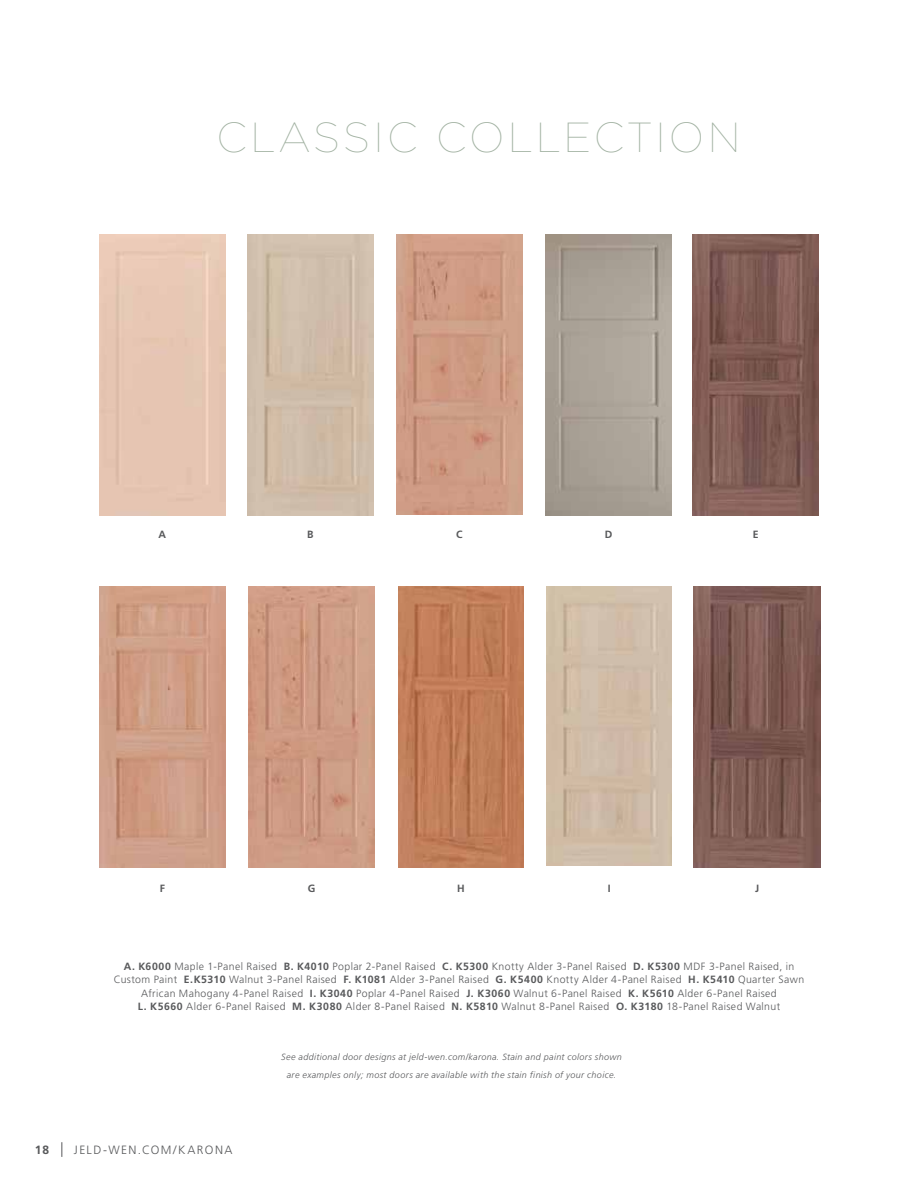
<style>
.page{position:relative;width:918px;height:1188px;background:#fff}
.page>*{position:absolute;margin:0;border:0;box-sizing:border-box;transform-origin:0 0}
.t1{font:100 42px "Gotham";letter-spacing:.08em;color:#a1b1a1}
.t2{font:300 12px "Frutiger LT Std";letter-spacing:.12em;color:#58595b}
.t3{font:700 12px "Frutiger LT Std";color:#58595b}
.t4{font:300 10.5px/13.5px "Frutiger LT Std";letter-spacing:.04em;color:#58595b;text-align:center}
.t5{font:700 10.5px "Frutiger LT Std";color:#58595b}
.t6{font:italic 300 9px/18px "Frutiger LT Std";letter-spacing:.04em;color:#58595b;text-align:center}
.s1{font-weight:700}
</style>
<div class="page">
<div style="left:99px;top:234px;width:126px;height:281px;background:#e6c5b2"></div>
<img style="left:396px;top:235px;width:126px;height:280px">
<img style="left:248px;top:234px;width:125px;height:281px">
<img style="left:248px;top:587px;width:127px;height:280px">
<img style="left:693px;top:234px;width:126px;height:281px">
<img style="left:99px;top:587px;width:126px;height:280px">
<img style="left:398px;top:587px;width:126px;height:280px">
<img style="left:694px;top:587px;width:126px;height:280px">
<img style="left:545px;top:234px;width:127px;height:281px">
<img style="left:547px;top:587px;width:125px;height:279px">
<svg style="left:61px;top:1142px;width:1px;height:15px"></svg>
<h1 class="t1" style="left:217px;top:115px;width:525px">CLASSIC COLLECTION</h1>
<p class="t5" style="left:159px;top:529px;width:9px">A</p>
<p class="t5" style="left:307px;top:528px;width:8px">B</p>
<p class="t5" style="left:456px;top:528px;width:8px">C</p>
<p class="t5" style="left:605px;top:528px;width:9px">D</p>
<p class="t5" style="left:753px;top:528px;width:7px">E</p>
<p class="t5" style="left:160px;top:882px;width:7px">F</p>
<p class="t5" style="left:308px;top:882px;width:9px">G</p>
<p class="t5" style="left:457px;top:882px;width:9px">H</p>
<p class="t5" style="left:608px;top:882px;width:4px">I</p>
<p class="t5" style="left:755px;top:882px;width:6px">J</p>
<p class="t4" style="left:114px;top:959px;width:692px"><span class="s1">A. K6000</span> Maple 1-Panel Raised <span class="s1">B. K4010</span> Poplar 2-Panel Raised <span class="s1">C. K5300</span> Knotty Alder 3-Panel Raised <span class="s1">D. K5300</span> MDF 3-Panel Raised, in Custom Paint <span class="s1">E.K5310</span> Walnut 3-Panel Raised <span class="s1">F. K1081</span> Alder 3-Panel Raised <span class="s1">G. K5400</span> Knotty Alder 4-Panel Raised <span class="s1">H. K5410</span> Quarter Sawn African Mahogany 4-Panel Raised <span class="s1">I. K3040</span> Poplar 4-Panel Raised <span class="s1">J. K3060</span> Walnut 6-Panel Raised <span class="s1">K. K5610</span> Alder 6-Panel Raised<br><span class="s1">L. K5660</span> Alder 6-Panel Raised <span class="s1">M. K3080</span> Alder 8-Panel Raised <span class="s1">N. K5810</span> Walnut 8-Panel Raised <span class="s1">O. K3180</span> 18-Panel Raised Walnut</p>
<p class="t3" style="left:35px;top:1143px;width:16px">18</p>
<p class="t2" style="left:74px;top:1143px;width:160px">JELD-WEN.COM/KARONA</p>
<p class="t6" style="left:281px;top:1048px;width:342px">See additional door designs at jeld-wen.com/karona. Stain and paint colors shown are examples only; most doors are available with the stain finish of your choice.</p>
</div>
